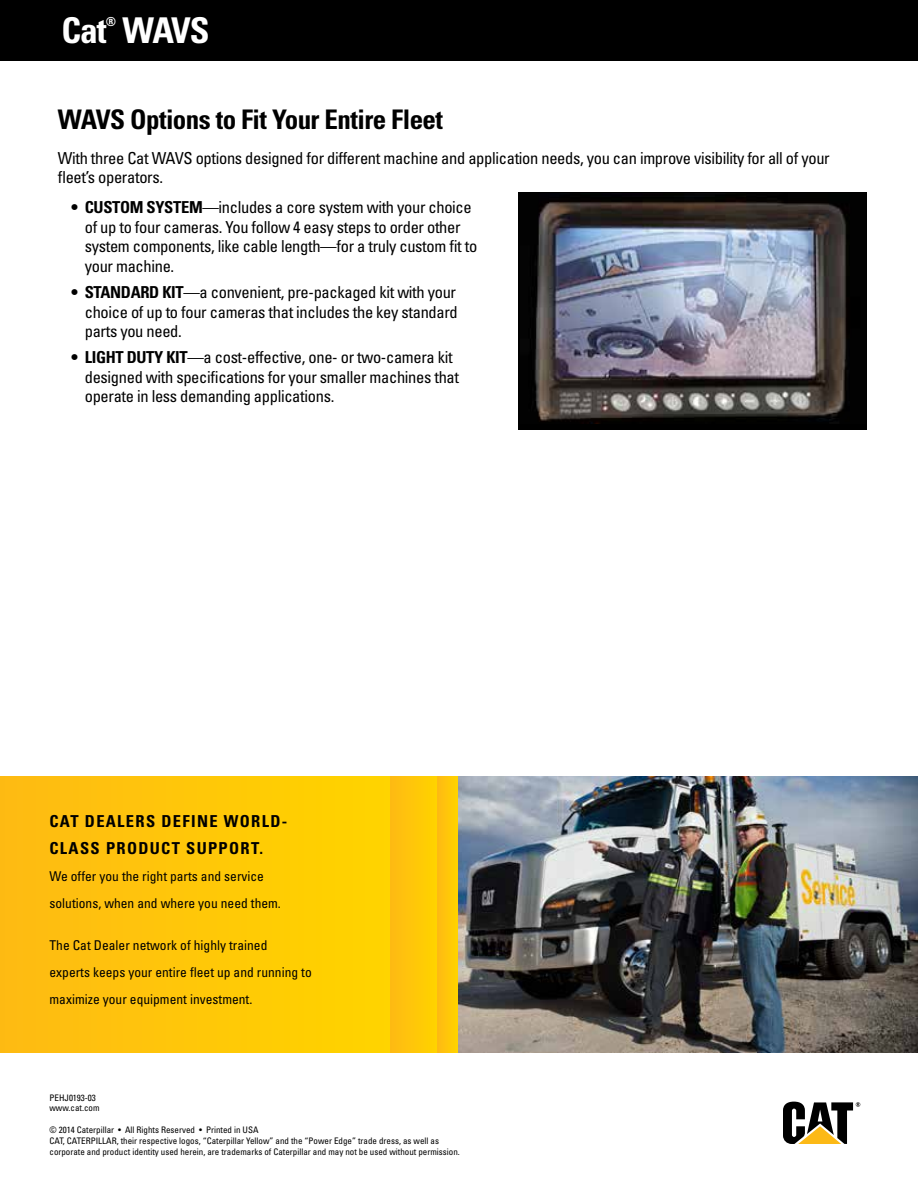
<style>
.page{position:relative;width:918px;height:1188px;background:#fff}
.page>*{position:absolute;margin:0;border:0;box-sizing:border-box;transform-origin:0 0}
.t1{font:700 condensed 35.55px "Univers LT Std";letter-spacing:-.03em;color:#fff}
.t2{font:700 condensed 27px "Univers";letter-spacing:-.02em;color:#000}
.t3{font:condensed 16.5px/19.5px "Univers";letter-spacing:-.02em;color:#000}
.t4{font:700 condensed 16.5px/27px "Univers LT Std";letter-spacing:.08em;color:#000}
.t5{font:condensed 13.5px/27px "Univers LT Std";color:#000}
.t6{font:700 condensed 12.45px "Univers LT Std";color:#fff}
.t7{font:condensed 9px/10.8px "Univers LT Std";color:#000}
.s1{font-weight:700}
</style>
<div class="page">
<div style="left:0;top:0;width:918px;height:60px;background:#000"></div>
<div style="left:518px;top:192px;width:349px;height:238px;background:#000"></div>
<img style="left:534px;top:196px;width:313px;height:228px">
<svg style="left:783px;top:1102px;width:77px;height:42px"></svg>
<img style="left:458px;top:777px;width:460px;height:276px">
<div style="left:0;top:777px;width:391px;height:276px;background:#ffc709"></div>
<div style="left:391px;top:777px;width:47px;height:276px;background:#ffc60a"></div>
<div style="left:438px;top:777px;width:20px;height:276px;background:#ffc709"></div>
<p class="t6" style="left:106px;top:14px;width:12px">®</p>
<h1 class="t1" style="left:62px;top:9px;width:149px">Cat WAVS</h1>
<h2 class="t2" style="left:58px;top:103px;width:387px">WAVS Options to Fit Your Entire Fleet</h2>
<p class="t3" style="left:58px;top:148px;width:774px">With three Cat WAVS options designed for different machine and application needs, you can improve visibility for all of your fleet’s operators.</p>
<p class="t3" style="left:85px;top:198px;width:394px;text-indent:-13px"><span class="s1">• CUSTOM SYSTEM</span>—includes a core system with your choice of up to four cameras. You follow 4 easy steps to order other system components, like cable length—for a truly custom fit to your machine.</p>
<p class="t3" style="left:85px;top:282px;width:375px;text-align:justify;text-indent:-13px"><span class="s1">• STANDARD KIT</span>—a convenient, pre-packaged kit with your choice of up to four cameras that includes the key standard parts you need.</p>
<p class="t3" style="left:85px;top:348px;width:376px;text-indent:-13px"><span class="s1">• LIGHT DUTY KIT</span>—a cost-effective, one- or two-camera kit designed with specifications for your smaller machines that operate in less demanding applications.</p>
<p class="t4" style="left:50px;top:808px;width:239px">CAT DEALERS DEFINE WORLD-<br>CLASS PRODUCT SUPPORT.</p>
<p class="t5" style="left:50px;top:863px;width:233px">We offer you the right parts and service solutions, when and where you need them.</p>
<p class="t5" style="left:50px;top:932px;width:264px">The Cat Dealer network of highly trained<br>experts keeps your entire fleet up and running to maximize your equipment investment.</p>
<p class="t7" style="left:50px;top:1092px;width:52px">PEHJ0193-03 www.cat.com</p>
<p class="t7" style="left:50px;top:1124px;width:412px">© 2014 Caterpillar • All Rights Reserved • Printed in USA<br>CAT, CATERPILLAR, their respective logos, “Caterpillar Yellow” and the “Power Edge” trade dress, as well as corporate and product identity used herein, are trademarks of Caterpillar and may not be used without permission.</p>
</div>
